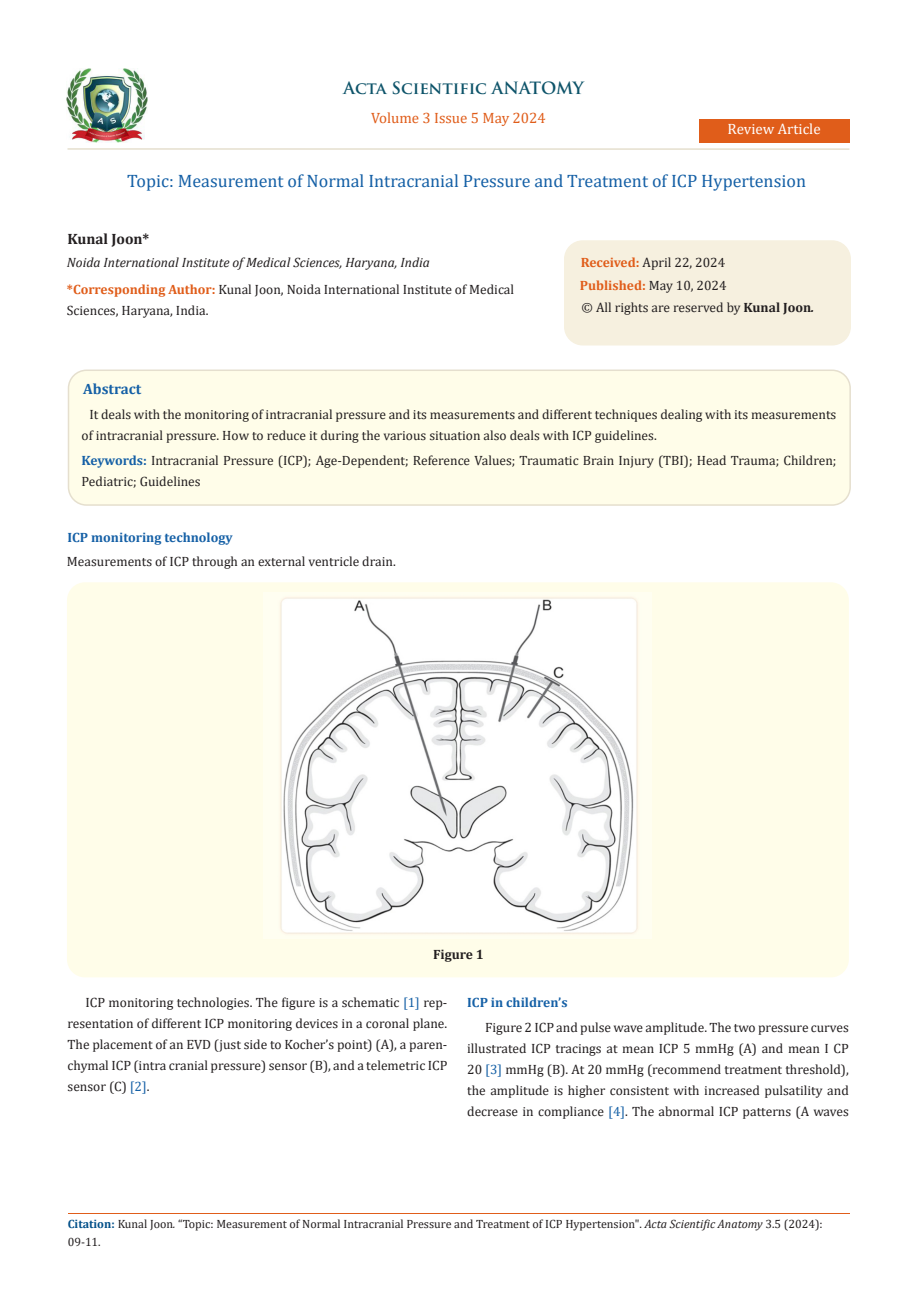
<style>
.page{position:relative;width:917px;height:1296px;background:#fff}
.page>*{position:absolute;margin:0;border:0;box-sizing:border-box;transform-origin:0 0}
.t1{font:18px "Cambria";color:#1560a6}
.t2{font:700 16.5px "Trajan Pro";color:#0e546a}
.t3{font:15px "Cambria";color:#e05d1a}
.t4{font:15px "Cambria";color:#fff}
.t5{font:700 15px "Cambria";color:#231f20}
.t6{font:700 15px "Cambria";color:#1560a6}
.List_Paragraph{font:13.5px/21px "Cambria";color:#231f20}
.t7{font:italic 13.5px "Cambria";color:#231f20}
.List_Paragraph-2{font:700 13.5px "Cambria";color:#1560a6}
.t8{font:700 13.5px "Cambria";color:#e05d1a}
.t9{font:700 13.5px "Cambria";color:#231f20}
.t10{font:12px/18px "Cambria";color:#231f20}
.s1{font-weight:700;color:#e05d1a}
.s2{font-weight:400;color:#231f20}
.s3{font-weight:700}
.s4{font-weight:700;font-style:italic}
.s5{font-weight:700;color:#1560a6}
.s6{color:#1560a6}
.s7{font-weight:700;color:#035089}
.s8{font-style:italic}
</style>
<div class="page">
<img style="left:67px;top:68px;width:80px;height:74px">
<div style="left:699px;top:119px;width:150px;height:23px;background:#e05d1a"></div>
<div style="left:564px;top:241px;width:286px;height:104px;background:#f6f0df;border-radius:18px"></div>
<div style="left:564px;top:240px;width:286px;height:106px;border:2px solid #f6f0df;border-radius:18px"></div>
<div style="left:68px;top:370px;width:782px;height:135px;background:#fffde9;border-radius:18px"></div>
<div style="left:68px;top:370px;width:782px;height:136px;border:2px solid #e5dfce;border-radius:18px"></div>
<div style="left:67px;top:582px;width:781px;height:395px;background:#fffde9;border-radius:18px"></div>
<img style="left:280px;top:597px;width:358px;height:337px">
<hr style="left:68px;top:1213px;width:781px;height:1px;background:#e05d1a">
<hr style="left:67px;top:148px;width:782px;height:2px;background:#e5dfce">
<p class="t2" style="left:343px;top:77px;width:242px">Acta Scientific ANATOMY</p>
<p class="t3" style="left:371px;top:109px;width:176px">Volume 3 Issue 5 May 2024</p>
<p class="t4" style="left:727px;top:120px;width:94px">Review Article</p>
<p class="t1" style="left:127px;top:171px;width:680px">Topic: Measurement of Normal Intracranial Pressure and Treatment of ICP Hypertension</p>
<p class="t5" style="left:67px;top:228px;width:83px">Kunal Joon*</p>
<p class="t7" style="left:67px;top:253px;width:364px">Noida International Institute of Medical Sciences, Haryana, India</p>
<p class="List_Paragraph" style="left:67px;top:279px;width:449px"><span class="s1">*Corresponding Author:</span> Kunal Joon, Noida International Institute of Medical<br>Sciences, Haryana, India.</p>
<p class="List_Paragraph" style="left:580px;top:252px;width:146px"><span class="s1">Received:</span> April 22, 2024</p>
<p class="t8" style="left:580px;top:276px;width:148px">Published: <span class="s2">May 10, 2024</span></p>
<p class="List_Paragraph" style="left:581px;top:297px;width:234px">© All rights are reserved by <span class="s3">Kunal Joon</span><span class="s4">.</span></p>
<p class="t6" style="left:83px;top:378px;width:60px">Abstract</p>
<p class="List_Paragraph" style="left:82px;top:403px;width:756px;text-indent:8px">It deals with the monitoring of intracranial pressure and its measurements and different techniques dealing with its measurements of intracranial pressure. How to reduce it during the various situation also deals with ICP guidelines.</p>
<p class="List_Paragraph" style="left:82px;top:450px;width:756px"><span class="s5">Keywords:</span> Intracranial Pressure (ICP); Age-Dependent; Reference Values; Traumatic Brain Injury (TBI); Head Trauma; Children;<br>Pediatric; Guidelines</p>
<p class="List_Paragraph-2" style="left:67px;top:528px;width:167px">ICP monitoring technology</p>
<p class="List_Paragraph" style="left:67px;top:550px;width:330px">Measurements of ICP through an external ventricle drain.</p>
<p class="t9" style="left:433px;top:944px;width:52px">Figure 1</p>
<p class="List_Paragraph" style="left:68px;top:992px;width:381px;text-align:justify;text-indent:18px">ICP monitoring technologies. The figure is a schematic <span class="s6">[1]</span> rep&shy;resentation of different ICP monitoring devices in a coronal plane.<br>The placement of an EVD (just side to Kocher’s point) (A), a paren&shy;chymal ICP (intra cranial pressure) sensor (B), and a telemetric ICP sensor (C) <span class="s6">[2]</span>.</p>
<p class="List_Paragraph-2" style="left:467px;top:993px;width:102px">ICP in children’s</p>
<p class="List_Paragraph" style="left:467px;top:1017px;width:383px;text-align:justify;text-indent:18px">Figure 2 ICP and pulse wave amplitude. The two pressure curves illustrated ICP tracings at mean ICP 5 mmHg (A) and mean I CP 20 <span class="s6">[3]</span> mmHg (B). At 20 mmHg (recommend treatment threshold), the amplitude is higher consistent with increased pulsatility and decrease in compliance <span class="s6">[4]</span>. The abnormal ICP patterns (A waves</p>
<p class="t10" style="left:68px;top:1215px;width:756px"><span class="s7">Citation:</span> Kunal Joon<span class="s8">.</span> “Topic: Measurement of Normal Intracranial Pressure and Treatment of ICP Hypertension". <span class="s8">Acta Scientific Anatomy</span> 3.5 (2024):<br>09-11.</p>
</div>
